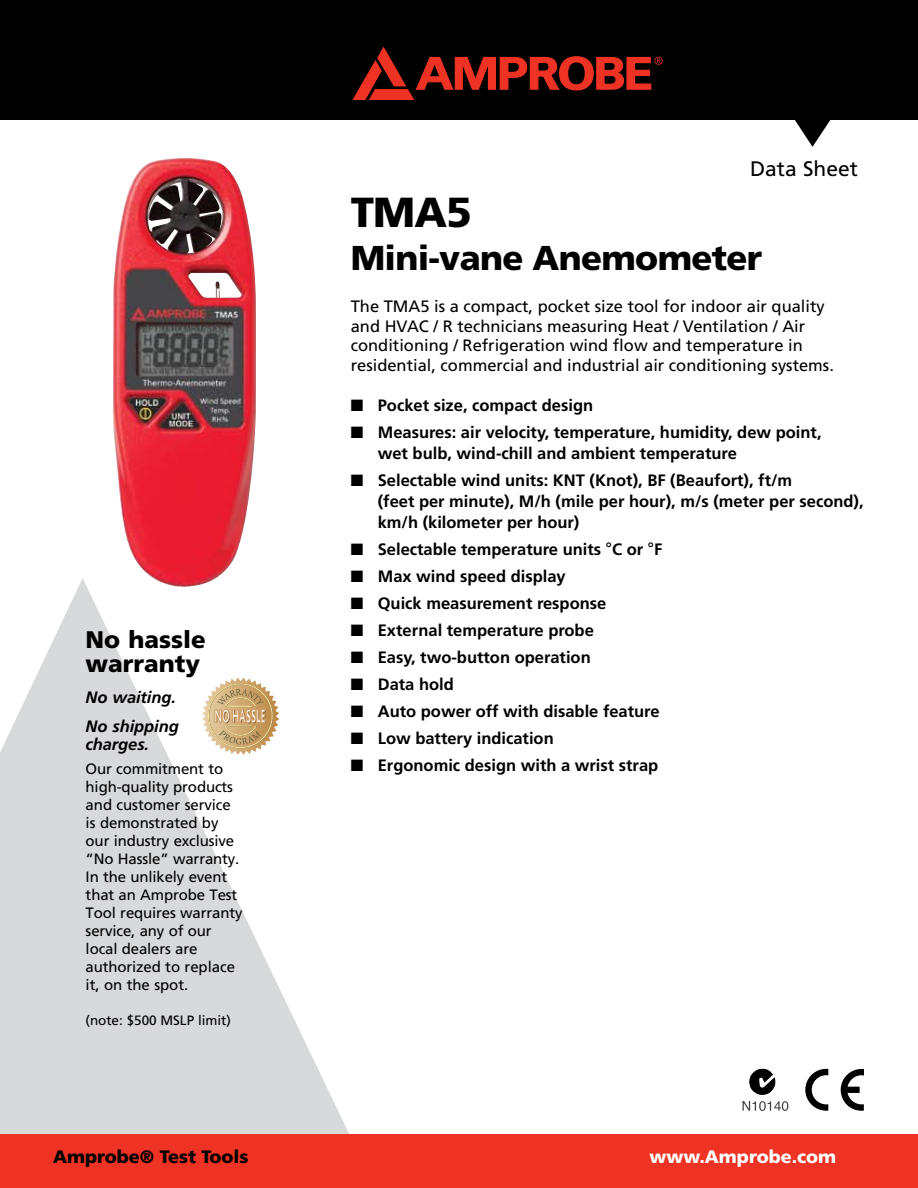
<style>
.page{position:relative;width:918px;height:1188px;background:#fff}
.page>*{position:absolute;margin:0;border:0;box-sizing:border-box;transform-origin:0 0}
.t1{font:900 42px "Frutiger";color:#000}
.t2{font:900 34.5px "Frutiger";letter-spacing:-.02em;color:#000}
.t3{font:900 24px/24px "Frutiger";color:#000}
.t4{font:21px "Frutiger";color:#000}
.t5{font:900 18px "Frutiger";color:#000}
.t6{font:900 18px "Frutiger";color:#fff}
.t7{font:700 16.5px/21px "Frutiger";color:#000}
.t8{font:16.5px/19.8px "Frutiger";color:#000}
.t9{font:italic 700 16.5px/28.5px "Frutiger";letter-spacing:-.005em;color:#000}
.t10{font:15px/18px "Frutiger";letter-spacing:-.01em;color:#000}
.t11{font:13.5px "Frutiger";letter-spacing:-.005em;color:#000}
.s1{font-size:15px}
</style>
<div class="page">
<svg style="left:0;top:578px;width:349px;height:556px;fill:#d8d9db"></svg>
<svg style="left:202px;top:678px;width:77px;height:77px"></svg>
<div style="left:0;top:1134px;width:918px;height:54px;background:#ee3224"></div>
<div style="left:0;top:0;width:918px;height:120px;background:#000"></div>
<svg style="left:795px;top:120px;width:36px;height:27px"></svg>
<svg style="left:352px;top:47px;width:311px;height:53px"></svg>
<svg style="left:841px;top:1069px;width:23px;height:42px"></svg>
<svg style="left:805px;top:1069px;width:23px;height:42px"></svg>
<svg style="left:742px;top:1069px;width:46px;height:42px"></svg>
<img style="left:112px;top:158px;width:144px;height:429px">
<h1 class="t1" style="left:351px;top:187px;width:123px">TMA5</h1>
<p class="t4" style="left:750px;top:156px;width:109px">Data Sheet</p>
<h3 class="t3" style="left:86px;top:627px;width:122px">No hassle warranty</h3>
<p class="t9" style="left:86px;top:683px;width:95px">No waiting.<br>No shipping</p>
<p class="t9" style="left:86px;top:730px;width:65px">charges.</p>
<p class="t10" style="left:86px;top:760px;width:158px">Our commitment to high-quality products and customer service is demonstrated by our industry exclusive “No Hassle” warranty.<br>In the unlikely event that an Amprobe Test<br>Tool requires warranty service, any of our local dealers are authorized to replace it, on the spot.</p>
<p class="t11" style="left:86px;top:1012px;width:147px">(note: $500 MSLP limit)</p>
<h2 class="t2" style="left:351px;top:237px;width:413px">Mini-vane Anemometer</h2>
<p class="t8" style="left:351px;top:296px;width:485px">The TMA5 is a compact, pocket size tool for indoor air quality and HVAC / R technicians measuring Heat / Ventilation / Air conditioning / Refrigeration wind flow and temperature in residential, commercial and industrial air conditioning systems.</p>
<p class="t7" style="left:351px;top:394px;width:244px">■ Pocket size, compact design</p>
<p class="t7" style="left:378px;top:421px;width:445px;text-indent:-27px">■ Measures: air velocity, temperature, humidity, dew point, wet bulb, wind-chill and ambient temperature</p>
<p class="t7" style="left:378px;top:469px;width:487px;text-indent:-27px">■ Selectable wind units: KNT (Knot), BF (Beaufort), ft/m<br>(feet per minute), M/h (mile per hour), m/s (meter per second), km/h (kilometer per hour)</p>
<p class="t7" style="left:351px;top:538px;width:313px">■ Selectable temperature units <span class="s1">°</span>C or <span class="s1">°</span>F</p>
<p class="t7" style="left:351px;top:565px;width:216px">■ Max wind speed display</p>
<p class="t7" style="left:351px;top:592px;width:257px">■ Quick measurement response</p>
<p class="t7" style="left:351px;top:619px;width:245px">■ External temperature probe</p>
<p class="t7" style="left:351px;top:646px;width:242px">■ Easy, two-button operation</p>
<p class="t7" style="left:351px;top:673px;width:105px">■ Data hold</p>
<p class="t7" style="left:351px;top:700px;width:310px">■ Auto power off with disable feature</p>
<p class="t7" style="left:351px;top:727px;width:205px">■ Low battery indication</p>
<p class="t7" style="left:351px;top:754px;width:309px">■ Ergonomic design with a wrist strap</p>
<p class="t5" style="left:53px;top:1146px;width:197px">Amprobe® Test Tools</p>
<p class="t6" style="left:650px;top:1146px;width:188px">www.Amprobe.com</p>
</div>
